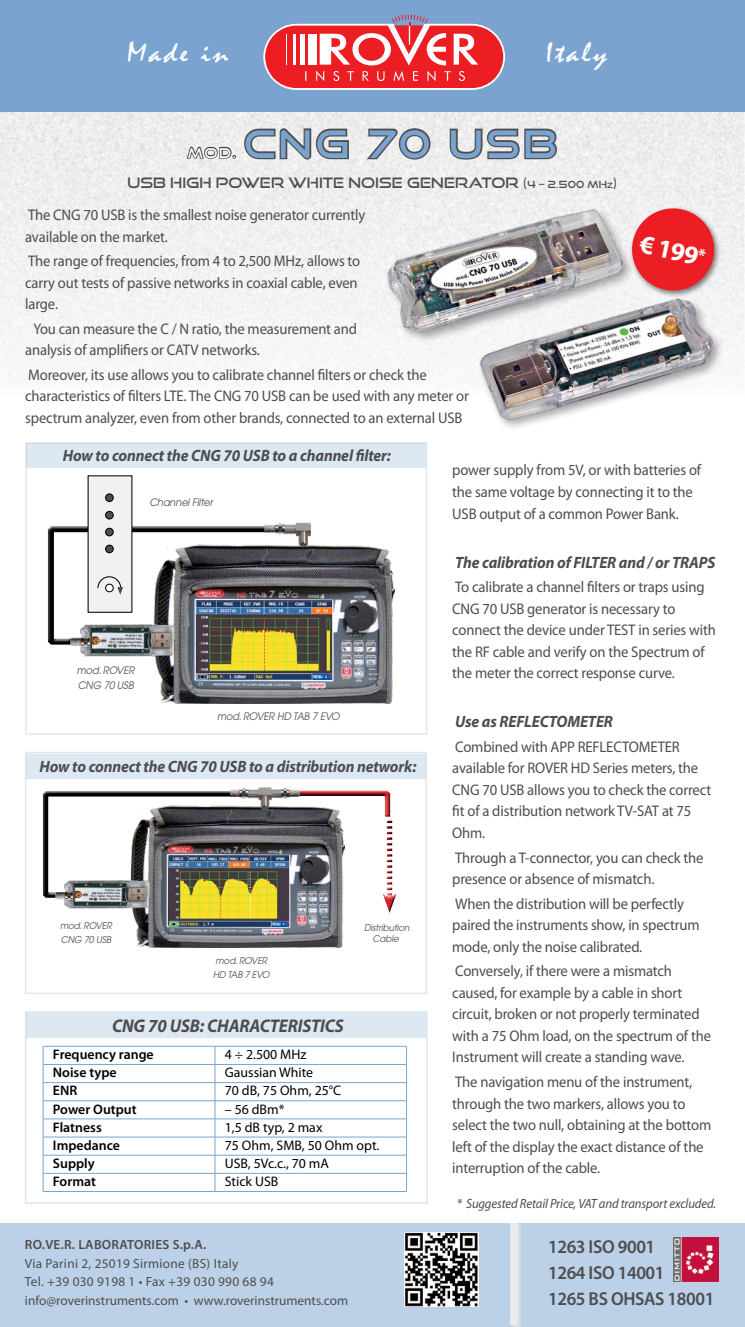
<style>
.page{position:relative;width:745px;height:1327px;background:#fff}
.page>*{position:absolute;margin:0;border:0;box-sizing:border-box;transform-origin:0 0}
.t1{font:37.89px "Good Times Rg";letter-spacing:.095em;color:#7aa4cf}
.t2{font:28.88px "Mistral";letter-spacing:.08em;color:#fff;scale:1.13 1}
.t3{font:700 26.25px "Myriad Pro";color:#fff}
.t4{font:600 18.72px/26.3px "Myriad Pro";letter-spacing:-.02em;color:#4d4d4f;scale:.96 1}
.t5{font:italic 700 18.38px "Myriad Pro";letter-spacing:-.01em;color:#4d4d4f;scale:.95 1}
.t6{font:italic 700 16.45px "Myriad Pro";letter-spacing:-.01em;color:#4d4d4f;scale:.95 1}
.t7{font:15.4px/21.6px "Myriad Pro";letter-spacing:-.01em;color:#4d4d4f;scale:.95 1}
.t8{font:14.44px "Good Times Rg";letter-spacing:.005em;color:#4d4d4f}
.t9{font:13.83px "Myriad Pro";color:#000}
.t10{font:600 13.83px "Myriad Pro";color:#000}
.t11{font:13.47px "Good Times Rg";color:#fff}
.t12{font:italic 13.39px "Myriad Pro";letter-spacing:-.01em;color:#4d4d4f;scale:.95 1}
.t13{font:13.3px/18.8px "Myriad Pro";letter-spacing:.005em;color:#4d4d4f}
.t14{font:600 13.3px "Myriad Pro";letter-spacing:.02em;color:#4d4d4f}
.t15{font:italic 10.24px/15.2px "Avant Garde";letter-spacing:-.01em;color:#4d4d4f;scale:.95 1}
.t16{font:italic 9.28px/13.7px "Avant Garde";letter-spacing:-.01em;color:#4d4d4f;scale:.95 1}
.s1{font-size:12.6px}
.s2{font-size:9.89px}
.s3{font-size:7.17px}
</style>
<div class="page">
<div style="left:0;top:0;width:744px;height:112px;background:#7aa4cf"></div>
<svg style="left:263px;top:15px;width:241px;height:75px"></svg>
<img style="left:0;top:112px;width:744px;height:275px">
<div style="left:0;top:1223px;width:744px;height:104px;background:#bcd1e7"></div>
<img style="left:673px;top:1237px;width:44px;height:45px">
<svg style="left:511px;top:1225px;width:10px;height:102px"></svg>
<div style="left:509px;top:1223px;width:8px;height:101px;background:#e6ebee"></div>
<img style="left:404px;top:1233px;width:74px;height:73px">
<div style="left:476px;top:296px;width:248px;height:136px;background:#000;opacity:.35"></div>
<img style="left:479px;top:298px;width:234px;height:122px">
<div style="left:385px;top:207px;width:249px;height:137px;background:#000;opacity:.35"></div>
<img style="left:387px;top:210px;width:234px;height:122px">
<svg style="left:185px;top:145px;width:51px;height:15px"></svg>
<svg style="left:242px;top:126px;width:108px;height:35px"></svg>
<svg style="left:363px;top:127px;width:68px;height:35px"></svg>
<svg style="left:448px;top:127px;width:110px;height:34px"></svg>
<div style="left:628px;top:206px;width:93px;height:92px;background:#000;opacity:.5"></div>
<svg style="left:627px;top:205px;width:90px;height:89px"></svg>
<div style="left:26px;top:444px;width:399px;height:24px;background:#dee8f3"></div>
<img style="left:152px;top:544px;width:242px;height:159px">
<img style="left:196px;top:600px;width:135px;height:80px">
<img style="left:282px;top:522px;width:29px;height:33px">
<img style="left:264px;top:522px;width:21px;height:18px">
<img style="left:80px;top:645px;width:94px;height:11px">
<img style="left:70px;top:645px;width:21px;height:3px">
<div style="left:88px;top:476px;width:44px;height:136px;background:#f1f1f2"></div>
<div style="left:105px;top:494px;width:8px;height:8px;background:#4d4d4f;border-radius:50%"></div>
<div style="left:105px;top:493px;width:9px;height:9px;border:1px solid #000;border-radius:50%"></div>
<div style="left:105px;top:511px;width:8px;height:8px;background:#4d4d4f;border-radius:50%"></div>
<div style="left:105px;top:511px;width:9px;height:9px;border:1px solid #000;border-radius:50%"></div>
<img style="left:48px;top:526px;width:222px;height:119px">
<div style="left:26px;top:754px;width:399px;height:24px;background:#dee8f3"></div>
<img style="left:130px;top:805px;width:213px;height:142px">
<img style="left:169px;top:855px;width:119px;height:71px">
<svg style="left:294px;top:790px;width:97px;height:123px"></svg>
<div style="left:381px;top:819px;width:16px;height:94px;background:#fff"></div>
<div style="left:382px;top:819px;width:15px;height:94px;background:#000;opacity:.75"></div>
<div style="left:41px;top:791px;width:195px;height:107px;background:#000;opacity:.75"></div>
<img style="left:247px;top:787px;width:36px;height:30px">
<img style="left:231px;top:788px;width:17px;height:16px">
<img style="left:281px;top:787px;width:18px;height:16px">
<img style="left:65px;top:880px;width:84px;height:28px">
<img style="left:55px;top:885px;width:19px;height:16px">
<hr style="left:43px;top:1046px;width:172px;height:1px;background:#7aa4cf">
<hr style="left:215px;top:1046px;width:191px;height:1px;background:#7aa4cf">
<hr style="left:43px;top:1064px;width:172px;height:1px;background:#7aa4cf">
<hr style="left:215px;top:1064px;width:191px;height:1px;background:#7aa4cf">
<hr style="left:43px;top:1082px;width:172px;height:1px;background:#7aa4cf">
<hr style="left:215px;top:1082px;width:191px;height:1px;background:#7aa4cf">
<hr style="left:43px;top:1101px;width:172px;height:1px;background:#7aa4cf">
<hr style="left:215px;top:1101px;width:191px;height:1px;background:#7aa4cf">
<hr style="left:43px;top:1119px;width:172px;height:1px;background:#7aa4cf">
<hr style="left:215px;top:1119px;width:191px;height:1px;background:#7aa4cf">
<hr style="left:43px;top:1137px;width:172px;height:1px;background:#7aa4cf">
<hr style="left:215px;top:1137px;width:191px;height:1px;background:#7aa4cf">
<hr style="left:43px;top:1155px;width:172px;height:1px;background:#7aa4cf">
<hr style="left:215px;top:1155px;width:191px;height:1px;background:#7aa4cf">
<hr style="left:43px;top:1173px;width:172px;height:1px;background:#7aa4cf">
<svg style="left:43px;top:1047px;width:1px;height:144px"></svg>
<hr style="left:215px;top:1173px;width:191px;height:1px;background:#7aa4cf">
<svg style="left:215px;top:1047px;width:1px;height:144px"></svg>
<svg style="left:406px;top:1047px;width:1px;height:144px"></svg>
<hr style="left:43px;top:1191px;width:172px;height:1px;background:#7aa4cf">
<hr style="left:215px;top:1191px;width:191px;height:1px;background:#7aa4cf">
<div style="left:26px;top:1013px;width:400px;height:25px;background:#dee8f3"></div>
<h2 class="t2" style="left:127px;top:37px;width:91px">Made in</h2>
<h2 class="t2" style="left:545px;top:37px;width:56px">Italy</h2>
<h1 class="t1" style="left:244px;top:121px;width:314px">CNG 70 USB</h1>
<p class="t8" style="left:127px;top:174px;width:491px">USB HIGH POWER WHITE NOISE GENERATOR <span class="s1">(</span><span class="s2">4 – 2.500 MH</span><span class="s3">Z</span><span class="s1">)</span></p>
<p class="t11" style="left:188px;top:145px;width:50px">MOD.</p>
<p class="t7" style="left:25px;top:204px;width:359px">The CNG 70 USB is the smallest noise generator currently available on the market.</p>
<p class="t7" style="left:25px;top:250px;width:354px">The range of frequencies, from 4 to 2,500 MHz, allows to carry out tests of passive networks in coaxial cable, even large.</p>
<p class="t7" style="left:25px;top:317px;width:351px;text-indent:8px">You can measure the C / N ratio, the measurement and analysis of amplifiers or CATV networks.</p>
<p class="t7" style="left:25px;top:364px;width:468px">Moreover, its use allows you to calibrate channel filters or check the characteristics of filters LTE. The CNG 70 USB can be used with any meter or spectrum analyzer, even from other brands, connected to an external USB</p>
<p class="t6" style="left:63px;top:445px;width:347px">How to connect the CNG 70 USB to a channel filter:</p>
<h3 class="t3" style="left:643px;top:227px;width:68px;rotate:12deg">€ 199<sup>*</sup></h3>
<p class="t15" style="left:149px;top:494px;width:68px">Channel Filter</p>
<p class="t15" style="left:77px;top:662px;width:62px">mod. ROVER<br>CNG 70 USB</p>
<p class="t15" style="left:217px;top:709px;width:131px">mod. ROVER HD TAB 7 EVO</p>
<p class="t6" style="left:39px;top:756px;width:398px">How to connect the CNG 70 USB to a distribution network:</p>
<p class="t16" style="left:60px;top:919px;width:56px">mod. ROVER<br>CNG 70 USB</p>
<p class="t16" style="left:213px;top:954px;width:61px">mod. ROVER<br>HD TAB 7 EVO</p>
<p class="t5" style="left:112px;top:1013px;width:245px">CNG 70 USB: CHARACTERISTICS</p>
<p class="t16" style="left:364px;top:922px;width:49px;line-height:11.1px;text-align:center">Distribution<br>Cable</p>
<p class="t10" style="left:53px;top:1046px;width:102px">Frequency range</p>
<p class="t9" style="left:225px;top:1046px;width:83px">4 ÷ 2.500 MHz</p>
<p class="t10" style="left:53px;top:1064px;width:65px">Noise type</p>
<p class="t9" style="left:225px;top:1064px;width:90px">Gaussian White</p>
<p class="t10" style="left:53px;top:1082px;width:26px">ENR</p>
<p class="t9" style="left:225px;top:1082px;width:118px">70 dB, 75 Ohm, 25°C</p>
<p class="t10" style="left:53px;top:1100px;width:85px">Power Output</p>
<p class="t9" style="left:225px;top:1100px;width:61px">– 56 dBm*</p>
<p class="t10" style="left:53px;top:1118px;width:50px">Flatness</p>
<p class="t9" style="left:225px;top:1119px;width:99px">1,5 dB typ, 2 max</p>
<p class="t10" style="left:53px;top:1136px;width:68px">Impedance</p>
<p class="t9" style="left:225px;top:1137px;width:156px">75 Ohm, SMB, 50 Ohm opt.</p>
<p class="t10" style="left:53px;top:1155px;width:43px">Supply</p>
<p class="t9" style="left:225px;top:1155px;width:106px">USB, 5Vc.c., 70 mA</p>
<p class="t10" style="left:53px;top:1173px;width:44px">Format</p>
<p class="t9" style="left:225px;top:1173px;width:55px">Stick USB</p>
<p class="t14" style="left:25px;top:1236px;width:183px">RO.VE.R. LABORATORIES S.p.A.</p>
<p class="t13" style="left:25px;top:1254px;width:324px">Via Parini 2, 25019 Sirmione (BS) Italy<br>Tel. +39 030 9198 1 • Fax +39 030 990 68 94 info@roverinstruments.com • www.roverinstruments.com</p>
<p class="t7" style="left:452px;top:459px;width:263px">power supply from 5V, or with batteries of the same voltage by connecting it to the<br>USB output of a common Power Bank.</p>
<p class="t6" style="left:455px;top:551px;width:275px">The calibration of FILTER and / or TRAPS</p>
<p class="t7" style="left:452px;top:576px;width:279px">To calibrate a channel filters or traps using CNG 70 USB generator is necessary to connect the device under TEST in series with the RF cable and verify on the Spectrum of the meter the correct response curve.</p>
<p class="t6" style="left:455px;top:711px;width:168px">Use as REFLECTOMETER</p>
<p class="t7" style="left:452px;top:736px;width:274px">Combined with APP REFLECTOMETER available for ROVER HD Series meters, the<br>CNG 70 USB allows you to check the correct fit of a distribution network TV-SAT at 75<br>Ohm.</p>
<p class="t7" style="left:452px;top:846px;width:266px">Through a T-connector, you can check the presence or absence of mismatch.</p>
<p class="t7" style="left:452px;top:892px;width:262px">When the distribution will be perfectly paired the instruments show, in spectrum mode, only the noise calibrated.</p>
<p class="t7" style="left:452px;top:960px;width:274px">Conversely, if there were a mismatch caused, for example by a cable in short circuit, broken or not properly terminated with a 75 Ohm load, on the spectrum of the Instrument will create a standing wave.</p>
<p class="t7" style="left:452px;top:1071px;width:274px">The navigation menu of the instrument, through the two markers, allows you to select the two null, obtaining at the bottom left of the display the exact distance of the interruption of the cable.</p>
<p class="t12" style="left:456px;top:1195px;width:274px">* Suggested Retail Price, VAT and transport excluded.</p>
<p class="t4" style="left:547px;top:1233px;width:175px">1263 ISO 9001<br>1264 ISO 14001<br>1265 BS OHSAS 18001</p>
</div>
